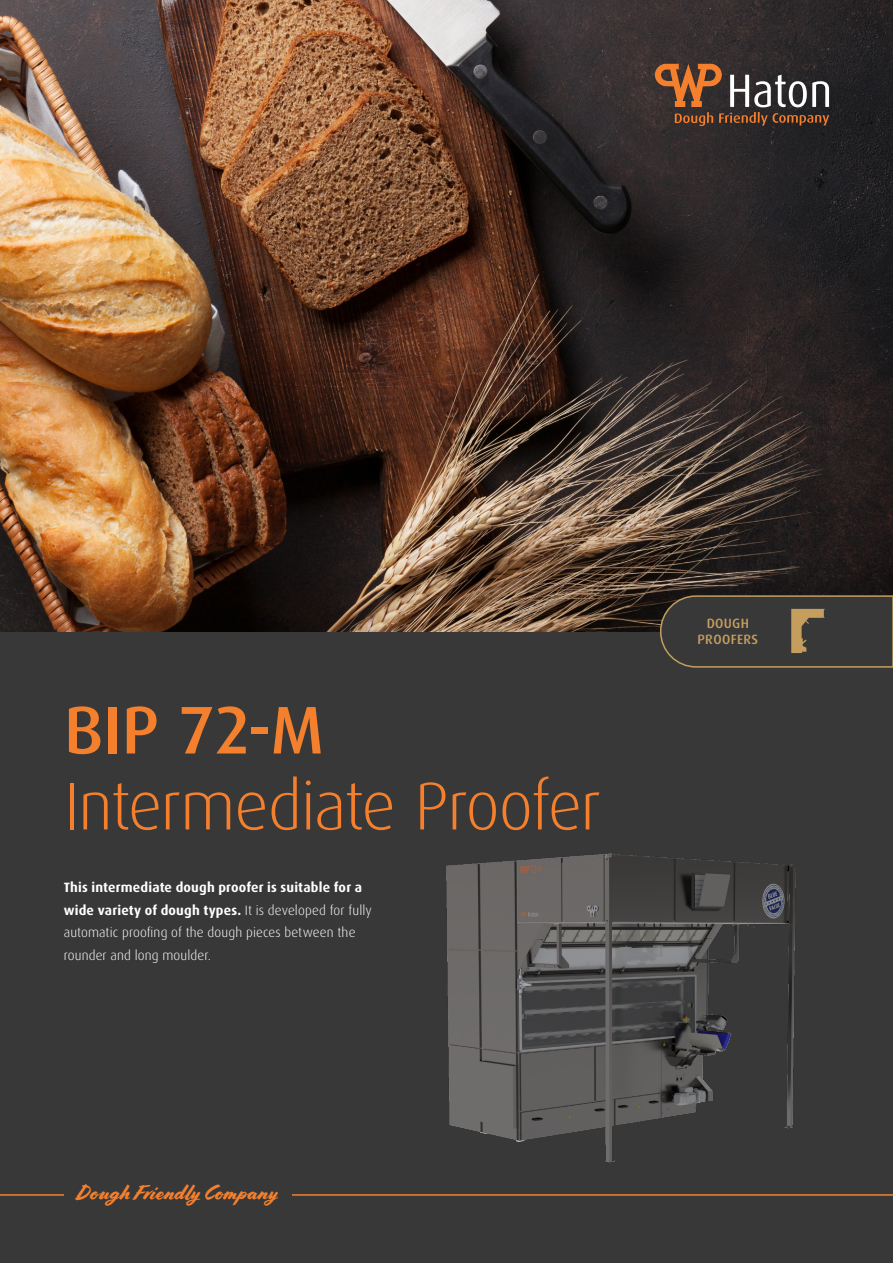
<style>
.page{position:relative;width:893px;height:1263px;background:#383839}
.page>*{position:absolute;margin:0;border:0;box-sizing:border-box;transform-origin:0 0}
.Headline_Titelseite{font:300 67.5px "Dax Pro";letter-spacing:-.025em;color:#f4802e}
.Headline_Titelseite-2{font:500 67.5px "Dax Pro";color:#f4802e}
.t1{font:21px "Cortado";letter-spacing:.025em;color:#f4802e}
.Copy_Weiss{font:300 13.5px/22.5px "Dax Pro";letter-spacing:.01em;color:#fff}
.t2{font:500 13.5px/16.2px "Dax Pro";letter-spacing:.025em;color:#c59e5e;text-align:center}
.s1{font-weight:700}
</style>
<div class="page">
<img style="left:0;top:0;width:893px;height:631px">
<hr style="left:0;top:1194px;width:893px;height:2px;background:#f4802e">
<svg style="left:655px;top:64px;width:174px;height:62px"></svg>
<div style="left:64px;top:1177px;width:227px;height:29px;background:#383839"></div>
<svg style="left:660px;top:595px;width:233px;height:73px"></svg>
<img style="left:401px;top:853px;width:452px;height:343px">
<p class="Headline_Titelseite-2" style="left:64px;top:687px;width:261px">BIP 72-M</p>
<p class="Headline_Titelseite" style="left:64px;top:764px;width:539px">Intermediate Proofer</p>
<p class="Copy_Weiss" style="left:64px;top:876px;width:310px"><span class="s1">This intermediate dough proofer is suitable for a wide variety of dough types.</span> It is developed for fully automatic proofing of the dough pieces between the rounder and long moulder.</p>
<p class="t1" style="left:77px;top:1180px;width:203px">Dough Friendly Company</p>
<p class="t2" style="left:697px;top:615px;width:62px">DOUGH<br>PROOFERS</p>
</div>
